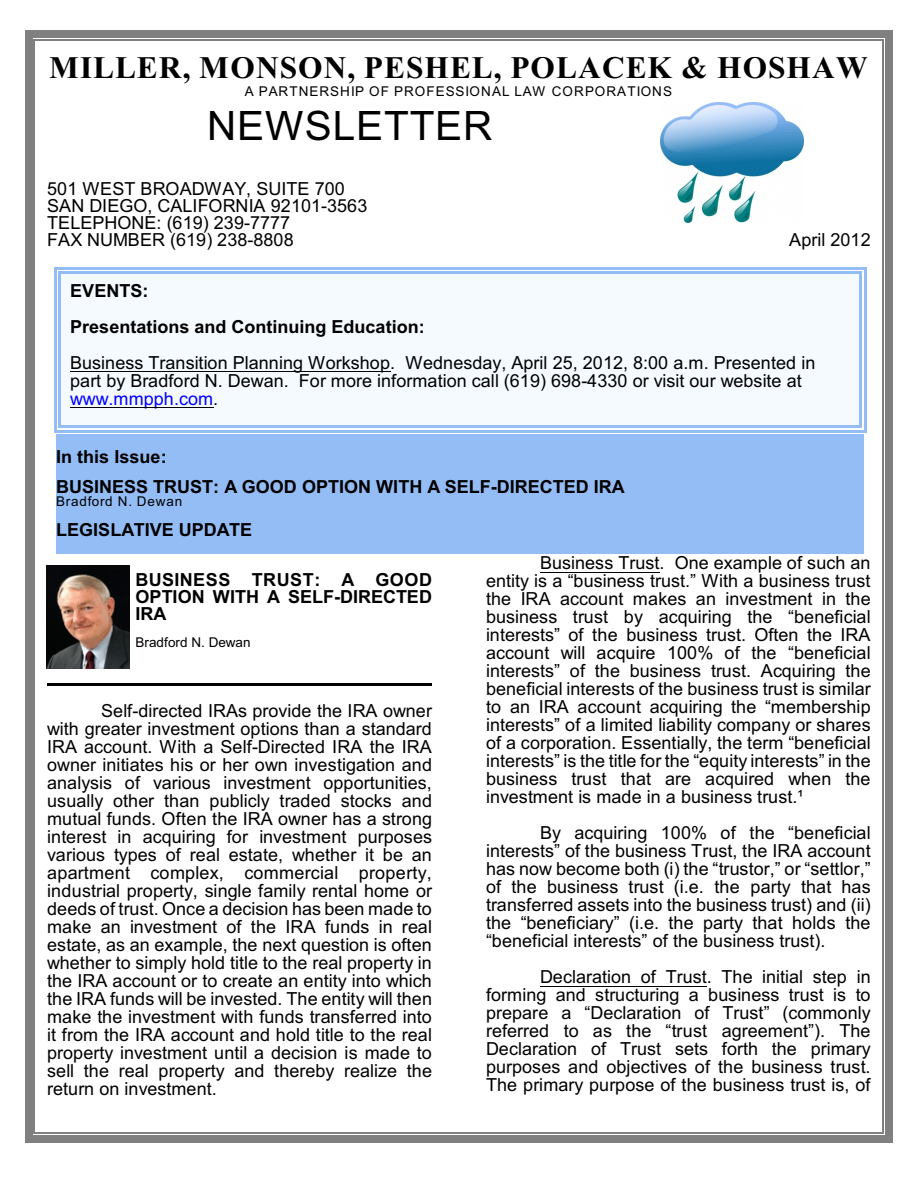
<style>
.page{position:relative;width:918px;height:1188px;background:#fff}
.page>*{position:absolute;margin:0;border:0;box-sizing:border-box;transform-origin:0 0}
.t1{font:40.5px "Arial";letter-spacing:.02em;color:#000}
.t2{font:700 31.35px "Times New Roman";letter-spacing:.03em;color:#000}
.t3{font:18px/18px "Arial";letter-spacing:.005em;color:#000;text-align:justify}
.t4{font:700 18px/17px "Arial";color:#000}
.t5{font:13.5px "Arial";letter-spacing:.065em;color:#000}
.t6{font:13.5px "Arial";letter-spacing:.005em;color:#000}
.s1{color:#00f}
</style>
<div class="page">
<hr style="left:34px;top:39px;width:1px;height:1095px;background:#808080">
<hr style="left:883px;top:39px;width:1px;height:1095px;background:#808080">
<hr style="left:34px;top:39px;width:850px;height:1px;background:#808080">
<hr style="left:34px;top:1133px;width:850px;height:1px;background:#808080">
<div style="left:25px;top:30px;width:7px;height:1112px;background:#808080"></div>
<div style="left:886px;top:30px;width:7px;height:1112px;background:#808080"></div>
<div style="left:25px;top:30px;width:867px;height:7px;background:#808080"></div>
<div style="left:25px;top:1135px;width:867px;height:7px;background:#808080"></div>
<div style="left:56px;top:434px;width:808px;height:120px;background:#94bdf5"></div>
<hr style="left:540px;top:572px;width:120px;height:1px;background:#000">
<hr style="left:540px;top:986px;width:167px;height:1px;background:#000">
<hr style="left:47px;top:683px;width:385px;height:3px;background:#000">
<img style="left:660px;top:102px;width:144px;height:120px">
<img style="left:47px;top:566px;width:82px;height:103px">
<div style="left:58px;top:271px;width:804px;height:157px;background:#f5faff"></div>
<hr style="left:70px;top:371px;width:320px;height:1px;background:#000">
<hr style="left:70px;top:407px;width:143px;height:1px;background:#000">
<hr style="left:58px;top:271px;width:3px;height:157px;background:#94bdf5">
<hr style="left:860px;top:271px;width:2px;height:157px;background:#94bdf5">
<hr style="left:58px;top:271px;width:804px;height:3px;background:#94bdf5">
<hr style="left:58px;top:426px;width:804px;height:2px;background:#94bdf5">
<hr style="left:54px;top:267px;width:3px;height:165px;background:#94bdf5">
<hr style="left:864px;top:267px;width:3px;height:165px;background:#94bdf5">
<hr style="left:54px;top:267px;width:812px;height:3px;background:#94bdf5">
<hr style="left:54px;top:430px;width:812px;height:3px;background:#94bdf5">
<h2 class="t2" style="left:49px;top:57px;width:820px">MILLER, MONSON, PESHEL, POLACEK &amp; HOSHAW</h2>
<p class="t5" style="left:245px;top:86px;width:429px">A PARTNERSHIP OF PROFESSIONAL LAW CORPORATIONS</p>
<h1 class="t1" style="left:207px;top:110px;width:287px">NEWSLETTER</h1>
<p class="t3" style="left:47px;top:182px;width:322px;line-height:17px;text-align:left">501 WEST BROADWAY, SUITE 700<br>SAN DIEGO, CALIFORNIA 92101-3563<br>TELEPHONE: (619) 239-7777<br>FAX NUMBER (619) 238-8808</p>
<p class="t3" style="left:789px;top:232px;width:83px">April 2012</p>
<p class="t4" style="left:70px;top:274px;width:356px;line-height:36px">EVENTS:<br>Presentations and Continuing Education:</p>
<p class="t3" style="left:70px;top:355px;width:747px;text-align:left">Business Transition Planning Workshop. Wednesday, April 25, 2012, 8:00 a.m. Presented in part by Bradford N. Dewan. For more information call (619) 698-4330 or visit our website at <span class="s1">www.mmpph.com</span>.</p>
<p class="t4" style="left:56px;top:443px;width:570px;line-height:30.5px">In this Issue:<br>BUSINESS TRUST: A GOOD OPTION WITH A SELF-DIRECTED IRA</p>
<p class="t5" style="left:56px;top:496px;width:128px">Bradford N. Dewan</p>
<p class="t4" style="left:56px;top:523px;width:198px">LEGISLATIVE UPDATE</p>
<p class="t4" style="left:136px;top:573px;width:298px;text-align:justify">BUSINESS TRUST: A GOOD OPTION WITH A SELF-DIRECTED IRA</p>
<p class="t6" style="left:136px;top:637px;width:117px">Bradford N. Dewan</p>
<p class="t3" style="left:47px;top:703px;width:387px;text-indent:54px">Self-directed IRAs provide the IRA owner with greater investment options than a standard IRA account. With a Self-Directed IRA the IRA owner initiates his or her own investigation and analysis of various investment opportunities, usually other than publicly traded stocks and mutual funds. Often the IRA owner has a strong interest in acquiring for investment purposes various types of real estate, whether it be an apartment complex, commercial property, industrial property, single family rental home or deeds of trust. Once a decision has been made to make an investment of the IRA funds in real estate, as an example, the next question is often whether to simply hold title to the real property in the IRA account or to create an entity into which the IRA funds will be invested. The entity will then make the investment with funds transferred into it from the IRA account and hold title to the real property investment until a decision is made to sell the real property and thereby realize the return on investment.</p>
<p class="t3" style="left:486px;top:556px;width:386px;text-indent:54px">Business Trust. One example of such an entity is a “business trust.” With a business trust the IRA account makes an investment in the business trust by acquiring the “beneficial interests” of the business trust. Often the IRA account will acquire 100% of the “beneficial interests” of the business trust. Acquiring the beneficial interests of the business trust is similar to an IRA account acquiring the “membership interests” of a limited liability company or shares of a corporation. Essentially, the term “beneficial interests” is the title for the “equity interests” in the business trust that are acquired when the investment is made in a business trust.¹</p>
<p class="t3" style="left:486px;top:826px;width:386px;text-indent:54px">By acquiring 100% of the “beneficial interests” of the business Trust, the IRA account has now become both (i) the “trustor,” or “settlor,” of the business trust (i.e. the party that has transferred assets into the business trust) and (ii) the “beneficiary” (i.e. the party that holds the “beneficial interests” of the business trust).</p>
<p class="t3" style="left:486px;top:970px;width:386px;text-indent:54px">Declaration of Trust. The initial step in forming and structuring a business trust is to prepare a “Declaration of Trust” (commonly referred to as the “trust agreement”). The Declaration of Trust sets forth the primary purposes and objectives of the business trust.<br>The primary purpose of the business trust is, of</p>
</div>
